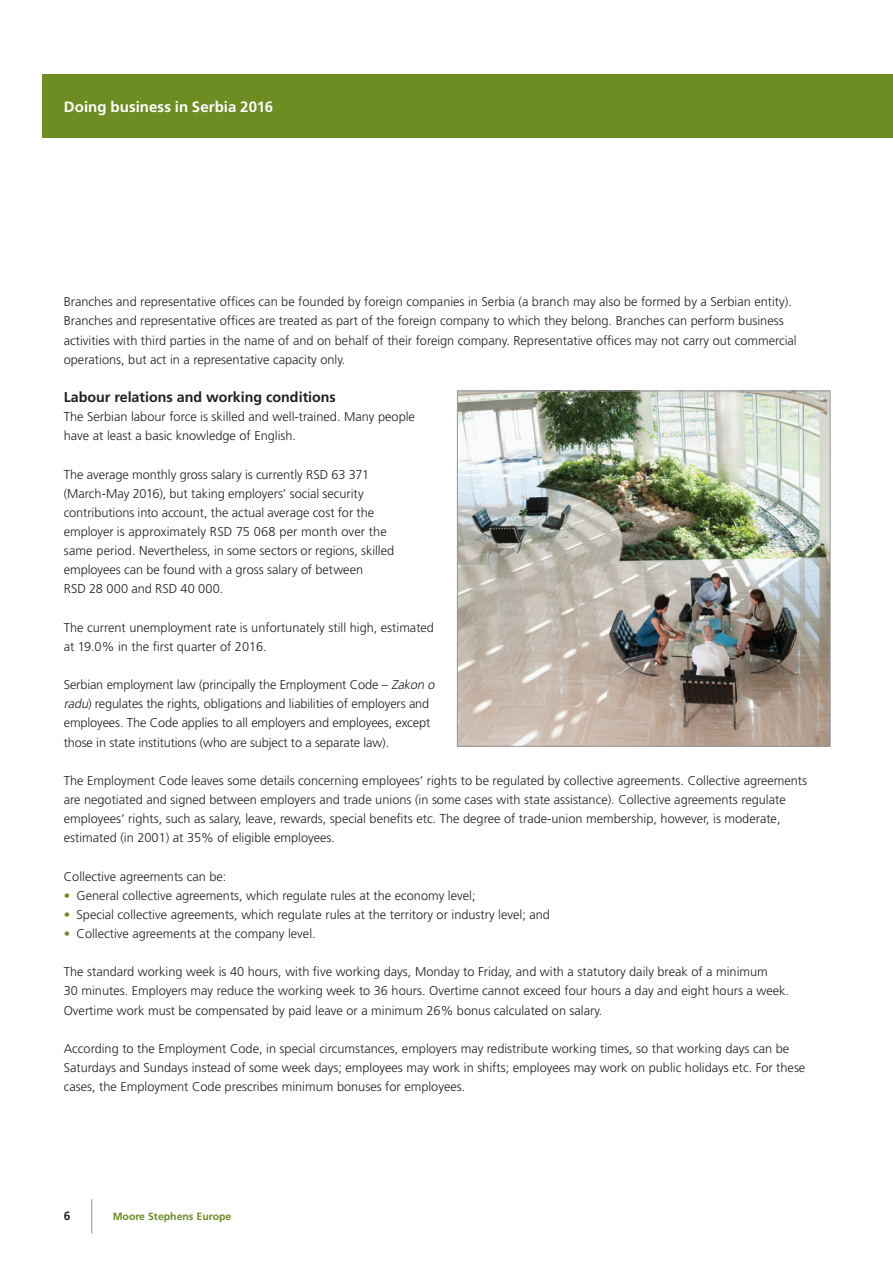
<style>
.page{position:relative;width:893px;height:1263px;background:#fff}
.page>*{position:absolute;margin:0;border:0;box-sizing:border-box;transform-origin:0 0}
.t1{font:700 15px "Frutiger LT Std";letter-spacing:.005em;color:#fff}
.t2{font:700 14.25px "Frutiger LT Std";color:#231f20}
.t3{font:300 12.75px/19.2px "Frutiger LT Std";color:#231f20}
.t4{font:700 12px "Frutiger LT Std";color:#231f20}
.t5{font:700 10.5px "Frutiger LT Std";color:#6d8d23}
.s1{font-style:italic}
.s2{color:#6d8d23}
</style>
<div class="page">
<div style="left:43px;top:74px;width:850px;height:64px;background:#6d8d23"></div>
<hr style="left:91px;top:1199px;width:1px;height:34px;background:#939598">
<img style="left:459px;top:393px;width:369px;height:351px">
<div style="left:457px;top:391px;width:373px;height:355px;border:1px solid #939598"></div>
<p class="t1" style="left:64px;top:98px;width:211px">Doing business in Serbia 2016</p>
<p class="t3" style="left:64px;top:292px;width:734px">Branches and representative offices can be founded by foreign companies in Serbia (a branch may also be formed by a Serbian entity).<br>Branches and representative offices are treated as part of the foreign company to which they belong. Branches can perform business activities with third parties in the name of and on behalf of their foreign company. Representative offices may not carry out commercial operations, but act in a representative capacity only.</p>
<p class="t2" style="left:64px;top:389px;width:274px">Labour relations and working conditions</p>
<p class="t3" style="left:64px;top:407px;width:353px">The Serbian labour force is skilled and well-trained. Many people have at least a basic knowledge of English.</p>
<p class="t3" style="left:64px;top:465px;width:332px">The average monthly gross salary is currently RSD 63 371 (March‑May 2016), but taking employers’ social security contributions into account, the actual average cost for the employer is approximately RSD 75 068 per month over the same period. Nevertheless, in some sectors or regions, skilled employees can be found with a gross salary of between<br>RSD 28 000 and RSD 40 000.</p>
<p class="t3" style="left:64px;top:618px;width:372px">The current unemployment rate is unfortunately still high, estimated at 19.0% in the first quarter of 2016.</p>
<p class="t3" style="left:64px;top:675px;width:375px">Serbian employment law (principally the Employment Code – <span class="s1">Zakon o radu</span>) regulates the rights, obligations and liabilities of employers and employees. The Code applies to all employers and employees, except those in state institutions (who are subject to a separate law).</p>
<p class="t3" style="left:64px;top:771px;width:745px">The Employment Code leaves some details concerning employees’ rights to be regulated by collective agreements. Collective agreements are negotiated and signed between employers and trade unions (in some cases with state assistance). Collective agreements regulate employees’ rights, such as salary, leave, rewards, special benefits etc. The degree of trade-union membership, however, is moderate, estimated (in 2001) at 35% of eligible employees.</p>
<p class="t3" style="left:64px;top:867px;width:164px">Collective agreements can be:</p>
<p class="t3" style="left:64px;top:886px;width:413px"><span class="s2">•</span> General collective agreements, which regulate rules at the economy level;</p>
<p class="t3" style="left:64px;top:905px;width:488px"><span class="s2">•</span> Special collective agreements, which regulate rules at the territory or industry level; and</p>
<p class="t3" style="left:64px;top:924px;width:253px"><span class="s2">•</span> Collective agreements at the company level.</p>
<p class="t3" style="left:64px;top:962px;width:727px">The standard working week is 40 hours, with five working days, Monday to Friday, and with a statutory daily break of a minimum<br>30 minutes. Employers may reduce the working week to 36 hours. Overtime cannot exceed four hours a day and eight hours a week.<br>Overtime work must be compensated by paid leave or a minimum 26% bonus calculated on salary.</p>
<p class="t3" style="left:64px;top:1039px;width:743px">According to the Employment Code, in special circumstances, employers may redistribute working times, so that working days can be<br>Saturdays and Sundays instead of some week days; employees may work in shifts; employees may work on public holidays etc. For these cases, the Employment Code prescribes minimum bonuses for employees.</p>
<p class="t4" style="left:64px;top:1209px;width:8px">6</p>
<p class="t5" style="left:113px;top:1210px;width:120px">Moore Stephens Europe</p>
</div>
